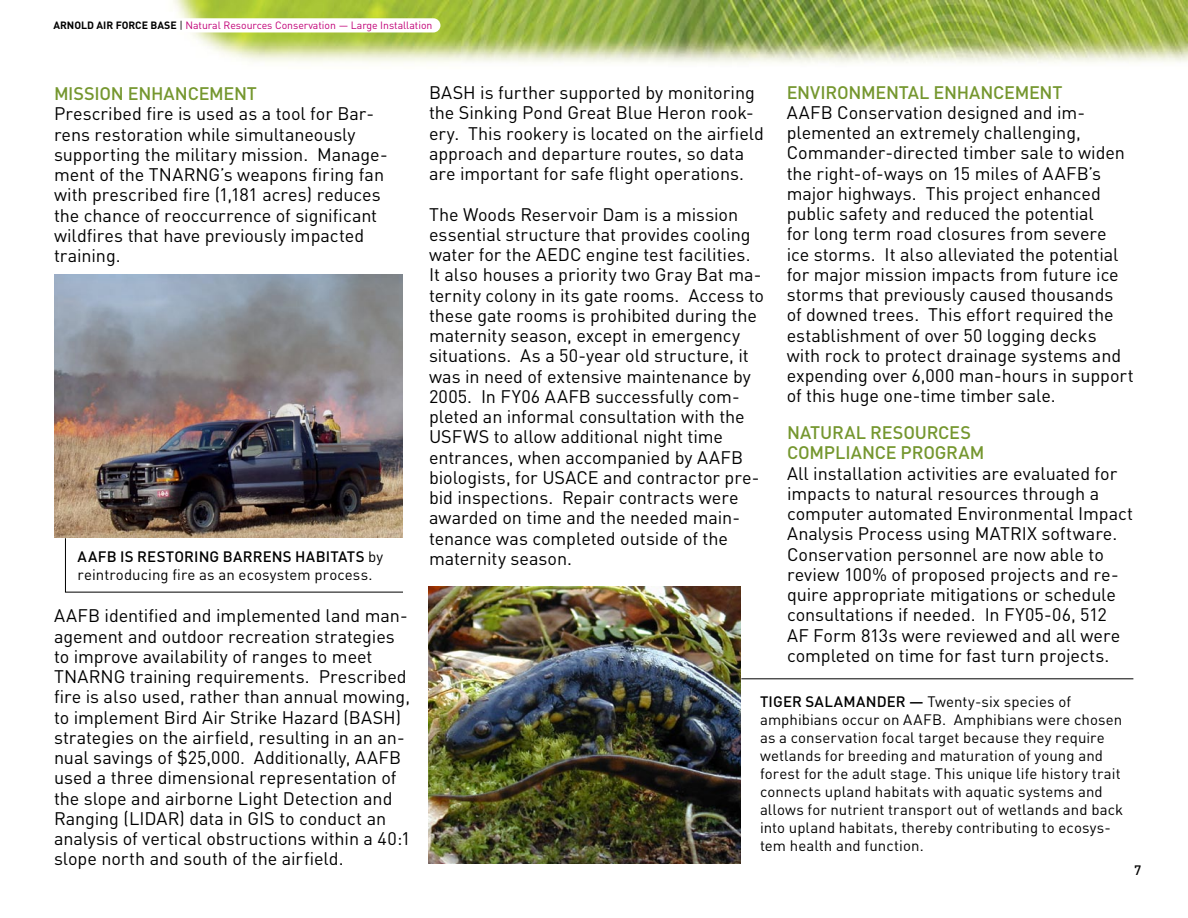
<style>
.page{position:relative;width:1188px;height:918px;background:#fff}
.page>*{position:absolute;margin:0;border:0;box-sizing:border-box;transform-origin:0 0}
.BODY_TEXT_STYLE{font:18px/20.2px "DIN";letter-spacing:-.005em;color:#000}
.BODY_TEXT_STYLE-2{font:500 18px "DIN";letter-spacing:-.015em;color:#75972f}
.photo_caption{font:15px/18px "DIN";letter-spacing:.005em;color:#000}
.photo_caption-2{font:500 13.5px "DIN";color:#000}
.t1{font:10.5px "DIN";color:#c10077}
.s1{font-weight:700;color:#000}
.s2{color:#000}
.s3{font-weight:500}
</style>
<div class="page">
<img style="left:173px;top:0;width:1015px;height:864px">
<svg style="left:173px;top:18px;width:267px;height:14px"></svg>
<img style="left:54px;top:274px;width:349px;height:264px">
<svg style="left:65px;top:538px;width:338px;height:55px"></svg>
<img style="left:429px;top:586px;width:311px;height:278px">
<hr style="left:741px;top:679px;width:392px;height:1px;background:#000">
<p class="t1" style="left:53px;top:19px;width:381px"><span class="s1">ARNOLD AIR FORCE BASE</span> <span class="s2">|</span> Natural Resources Conservation — Large Installation</p>
<p class="BODY_TEXT_STYLE-2" style="left:54px;top:82px;width:205px">MISSION ENHANCEMENT</p>
<p class="BODY_TEXT_STYLE" style="left:54px;top:104px;width:335px">Prescribed fire is used as a tool for Bar&shy;rens restoration while simultaneously supporting the military mission. Manage&shy;ment of the TNARNG’s weapons firing fan with prescribed fire (1,181 acres) reduces the chance of reoccurrence of significant wildfires that have previously impacted training.</p>
<p class="photo_caption" style="left:78px;top:548px;width:307px"><span class="s3">AAFB IS RESTORING BARRENS HABITATS</span> by reintroducing fire as an ecosystem process.</p>
<p class="BODY_TEXT_STYLE" style="left:54px;top:606px;width:355px">AAFB identified and implemented land man&shy;agement and outdoor recreation strategies</p>
<p class="BODY_TEXT_STYLE" style="left:54px;top:647px;width:358px">to improve availability of ranges to meet TNARNG training requirements. Prescribed fire is also used, rather than annual mowing, to implement Bird Air Strike Hazard (BASH) strategies on the airfield, resulting in an an&shy;nual savings of $25,000. Additionally, AAFB used a three dimensional representation of the slope and airborne Light Detection and Ranging (LIDAR) data in GIS to conduct an analysis of vertical obstructions within a 40:1 slope north and south of the airfield.</p>
<p class="BODY_TEXT_STYLE" style="left:429px;top:83px;width:336px">BASH is further supported by monitoring the Sinking Pond Great Blue Heron rook&shy;ery. This rookery is located on the airfield approach and departure routes, so data are important for safe flight operations.</p>
<p class="BODY_TEXT_STYLE" style="left:429px;top:204px;width:337px">The Woods Reservoir Dam is a mission essential structure that provides cooling water for the AEDC engine test facilities.<br>It also houses a priority two Gray Bat ma&shy;ternity colony in its gate rooms. Access to these gate rooms is prohibited during the maternity season, except in emergency situations. As a 50-year old structure, it was in need of extensive maintenance by 2005. In FY06 AAFB successfully com&shy;pleted an informal consultation with the USFWS to allow additional night time entrances, when accompanied by AAFB biologists, for USACE and contractor pre&shy;bid inspections. Repair contracts were awarded on time and the needed main&shy;tenance was completed outside of the maternity season.</p>
<p class="BODY_TEXT_STYLE-2" style="left:787px;top:80px;width:277px">ENVIRONMENTAL ENHANCEMENT</p>
<p class="BODY_TEXT_STYLE" style="left:787px;top:103px;width:349px">AAFB Conservation designed and im&shy;plemented an extremely challenging, Commander-directed timber sale to widen the right-of-ways on 15 miles of AAFB’s major highways. This project enhanced public safety and reduced the potential<br>for long term road closures from severe<br>ice storms. It also alleviated the potential for major mission impacts from future ice storms that previously caused thousands<br>of downed trees. This effort required the establishment of over 50 logging decks with rock to protect drainage systems and expending over 6,000 man-hours in support of this huge one-time timber sale.</p>
<p class="BODY_TEXT_STYLE-2" style="left:787px;top:421px;width:185px">NATURAL RESOURCES</p>
<p class="BODY_TEXT_STYLE-2" style="left:787px;top:441px;width:199px">COMPLIANCE PROGRAM</p>
<p class="BODY_TEXT_STYLE" style="left:787px;top:463px;width:348px">All installation activities are evaluated for impacts to natural resources through a computer automated Environmental Impact Analysis Process using MATRIX software.<br>Conservation personnel are now able to review 100% of proposed projects and re&shy;quire appropriate mitigations or schedule consultations if needed. In FY05-06, 512<br>AF Form 813s were reviewed and all were completed on time for fast turn projects.</p>
<p class="photo_caption" style="left:760px;top:693px;width:313px"><span class="s3">TIGER SALAMANDER —</span> Twenty-six species of</p>
<p class="photo_caption" style="left:760px;top:711px;width:365px">amphibians occur on AAFB. Amphibians were chosen as a conservation focal target because they require wetlands for breeding and maturation of young and forest for the adult stage. This unique life history trait connects upland habitats with aquatic systems and allows for nutrient transport out of wetlands and back into upland habitats, thereby contributing to ecosys&shy;tem health and function.</p>
<p class="photo_caption-2" style="left:1134px;top:861px;width:9px">7</p>
</div>
